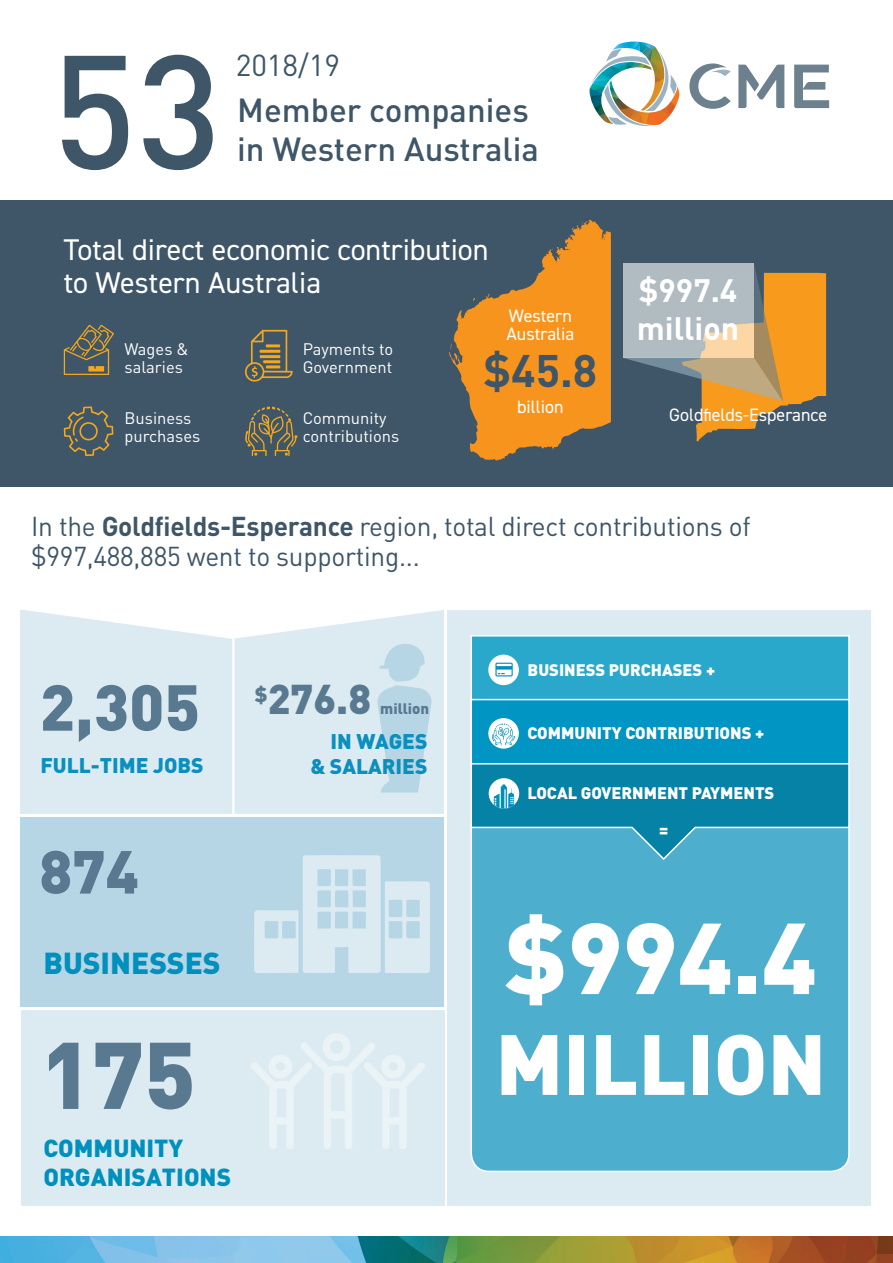
<style>
.page{position:relative;width:893px;height:1263px;background:#fff}
.page>*{position:absolute;margin:0;border:0;box-sizing:border-box;transform-origin:0 0}
.t1{font:500 158.85px "DIN Pro";color:#3e5668}
.t2{font:900 99px "DIN Pro";color:#fff}
.t3{font:900 93px "DIN Pro";color:#587990}
.t4{font:900 84px "DIN Pro";color:#fff}
.t5{font:900 63.75px "DIN Pro";color:#587990}
.t6{font:900 59.7px "DIN Pro";color:#587990}
.t7{font:700 45px "DIN Pro";color:#3e5668}
.t8{font:900 41.1px "DIN Pro";color:#587990}
.t9{font:500 33px/39.6px "DIN Pro";color:#3e5668}
.t10{font:700 32.1px "DIN Pro";color:#fff}
.t11{font:30px/33px "DIN2014";color:#fff}
.t12{font:900 30px "DIN Pro";color:#0090be}
.t13{font:30px "DIN Pro";color:#3e5668}
.t14{font:27px/30px "DIN Pro";letter-spacing:-.01em;color:#3e5668}
.t15{font:900 24.45px/29.2px "DIN Pro";color:#0090be}
.t16{font:900 21px/25.2px "DIN Pro";color:#0a8fbe;text-align:right}
.t17{font:18px "DIN2014";color:#fff}
.t18{font:16.5px/18px "DIN Pro";color:#fff}
.t19{font:900 16.5px "DIN Pro";color:#fff}
.t20{font:900 15px "DIN Pro";color:#587990}
.s1{font-weight:700}
</style>
<div class="page">
<div style="left:0;top:0;width:893px;height:524px;background:#3e5668"></div>
<svg style="left:449px;top:220px;width:162px;height:241px"></svg>
<div style="left:0;top:0;width:893px;height:200px;background:#fff"></div>
<div style="left:0;top:487px;width:893px;height:749px;background:#fff"></div>
<div style="left:21px;top:1010px;width:423px;height:196px;background:#dcebf1"></div>
<div style="left:447px;top:610px;width:424px;height:596px;background:#dcebf1"></div>
<div style="left:21px;top:610px;width:423px;height:203px;background:#dcebf1"></div>
<div style="left:21px;top:817px;width:423px;height:190px;background:#b7d6e5"></div>
<svg style="left:254px;top:855px;width:176px;height:118px"></svg>
<img style="left:251px;top:1010px;width:194px;height:196px">
<div style="left:470px;top:861px;width:380px;height:311px;background:#4eaece"></div>
<div style="left:471px;top:636px;width:378px;height:64px;background:#2aa8cb"></div>
<div style="left:470px;top:635px;width:380px;height:66px;border:2px solid #fff"></div>
<div style="left:471px;top:700px;width:378px;height:64px;background:#0095c2"></div>
<div style="left:470px;top:699px;width:380px;height:65px;border:2px solid #fff"></div>
<div style="left:488px;top:655px;width:31px;height:30px;background:#fff;border-radius:50%"></div>
<svg style="left:495px;top:663px;width:18px;height:13px"></svg>
<svg style="left:488px;top:718px;width:31px;height:31px"></svg>
<svg style="left:470px;top:762px;width:380px;height:99px;background:#2896b7"></svg>
<svg style="left:492px;top:723px;width:23px;height:22px"></svg>
<svg style="left:738px;top:65px;width:46px;height:43px"></svg>
<svg style="left:794px;top:65px;width:35px;height:43px"></svg>
<svg style="left:689px;top:63px;width:42px;height:46px"></svg>
<img style="left:589px;top:42px;width:90px;height:61px">
<img style="left:591px;top:49px;width:86px;height:77px">
<svg style="left:64px;top:325px;width:50px;height:50px"></svg>
<svg style="left:64px;top:406px;width:49px;height:50px"></svg>
<svg style="left:245px;top:406px;width:52px;height:50px"></svg>
<svg style="left:245px;top:330px;width:48px;height:52px"></svg>
<img style="left:0;top:1236px;width:893px;height:27px">
<svg style="left:27px;top:610px;width:414px;height:182px"></svg>
<svg style="left:624px;top:266px;width:202px;height:175px"></svg>
<svg style="left:623px;top:264px;width:131px;height:94px;background:#babebe"></svg>
<hr style="left:232px;top:639px;width:2px;height:177px;background:#fff">
<p class="t1" style="left:52px;top:4px;width:171px">53</p>
<p class="t13" style="left:236px;top:45px;width:106px">2018/19</p>
<p class="t9" style="left:237px;top:89px;width:303px">Member companies in Western Australia</p>
<p class="t11" style="left:64px;top:233px;width:426px">Total direct economic contribution to Western Australia</p>
<p class="t17" style="left:509px;top:305px;width:64px">Western</p>
<p class="t17" style="left:506px;top:323px;width:69px">Australia</p>
<p class="t18" style="left:125px;top:340px;width:66px">Wages &amp; salaries</p>
<p class="t18" style="left:125px;top:409px;width:77px">Business purchases</p>
<p class="t18" style="left:303px;top:409px;width:98px">Community contributions</p>
<p class="t18" style="left:303px;top:340px;width:92px">Payments to<br>Government</p>
<p class="t7" style="left:483px;top:340px;width:115px">$45.8</p>
<p class="t17" style="left:517px;top:396px;width:48px">billion</p>
<p class="t10" style="left:639px;top:268px;width:100px">$997.4</p>
<p class="t10" style="left:637px;top:307px;width:104px">million</p>
<p class="t17" style="left:669px;top:403px;width:159px">Goldfields-Esperance</p>
<p class="t14" style="left:31px;top:510px;width:721px">In the <span class="s1">Goldfields-Esperance</span> region, total direct contributions of $997,488,885 went to supporting...</p>
<p class="t5" style="left:40px;top:664px;width:162px">2,305</p>
<p class="t8" style="left:255px;top:672px;width:118px"><sup>$</sup>276.8</p>
<p class="t20" style="left:380px;top:699px;width:50px">million</p>
<p class="t16" style="left:310px;top:728px;width:119px">IN WAGES &amp; SALARIES</p>
<p class="t16" style="left:40px;top:752px;width:165px">FULL-TIME JOBS</p>
<p class="t6" style="left:39px;top:831px;width:101px">874</p>
<p class="t12" style="left:43px;top:942px;width:179px">BUSINESSES</p>
<p class="t19" style="left:528px;top:659px;width:189px">BUSINESS PURCHASES +</p>
<p class="t19" style="left:528px;top:722px;width:238px">COMMUNITY CONTRIBUTIONS +</p>
<p class="t19" style="left:528px;top:781px;width:248px">LOCAL GOVERNMENT PAYMENTS</p>
<p class="t19" style="left:659px;top:818px;width:11px">=</p>
<p class="t2" style="left:505px;top:891px;width:313px">$994.4</p>
<p class="t3" style="left:41px;top:1012px;width:157px">175</p>
<p class="t4" style="left:495px;top:1007px;width:332px">MILLION</p>
<p class="t15" style="left:43px;top:1133px;width:189px">COMMUNITY<br>ORGANISATIONS</p>
</div>
